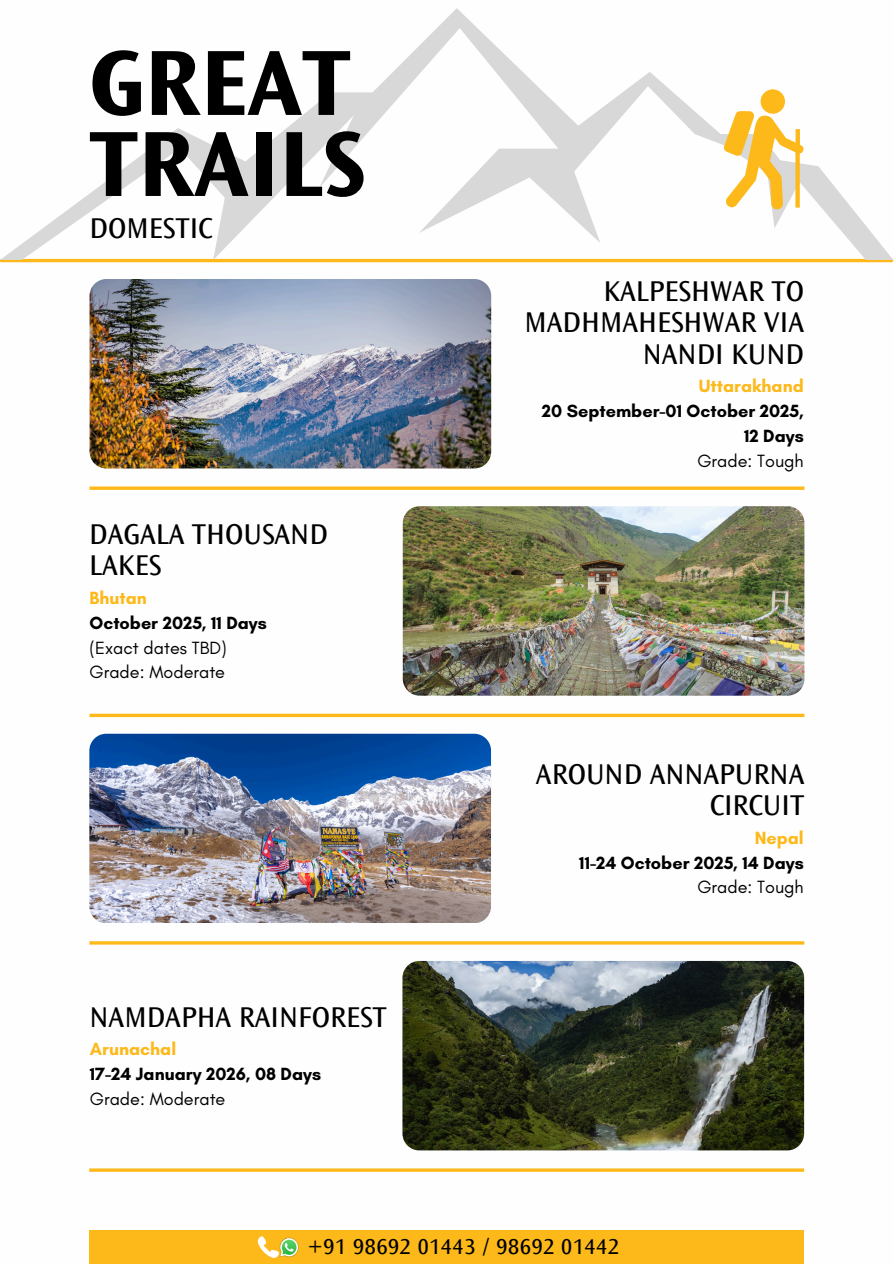
<style>
.page{position:relative;width:894px;height:1264px;background:#fff}
.page>*{position:absolute;margin:0;border:0;box-sizing:border-box;transform-origin:0 0}
.t1{font:700 96.6px/81px "Ocean Sans Std";color:#000}
.t2{font:30px/31.5px "Ocean Sans Std";color:#000;text-align:right}
.t3{font:22.5px "Ocean Sans Std";letter-spacing:.03em;color:#000}
.t4{font:700 18px "Glacial Indifference";color:#000}
.t5{font:18px "Glacial Indifference";color:#000}
.t6{font:700 18px "Glacial Indifference";color:#fdb91a}
</style>
<div class="page">
<hr style="left:1px;top:259px;width:890px;height:3px;background:#fdb91a">
<svg style="left:0;top:8px;width:892px;height:252px"></svg>
<svg style="left:723px;top:89px;width:80px;height:120px"></svg>
<img style="left:89px;top:279px;width:402px;height:189px;border-radius:17px">
<img style="left:402px;top:506px;width:402px;height:189px;border-radius:17px">
<svg style="left:89px;top:486px;width:715px;height:4px;background:#fdc33d"></svg>
<svg style="left:89px;top:713px;width:715px;height:4px;background:#fdc542"></svg>
<img style="left:89px;top:733px;width:402px;height:189px;border-radius:17px">
<hr style="left:89px;top:941px;width:715px;height:3px;background:#fdb91a">
<img style="left:402px;top:960px;width:401px;height:189px;border-radius:17px">
<hr style="left:89px;top:1168px;width:714px;height:3px;background:#fdb91a">
<div style="left:89px;top:1230px;width:715px;height:33px;background:#fdb91a"></div>
<svg style="left:258px;top:1236px;width:40px;height:21px"></svg>
<p class="t1" style="left:89px;top:53px;width:277px">GREAT<br>TRAILS</p>
<p class="t2" style="left:89px;top:216px;width:124px">DOMESTIC</p>
<p class="t2" style="left:89px;top:521px;width:240px;text-align:left">DAGALA THOUSAND<br>LAKES</p>
<p class="t6" style="left:89px;top:587px;width:59px">Bhutan</p>
<p class="t4" style="left:89px;top:611px;width:179px">October 2025, 11 Days</p>
<p class="t5" style="left:89px;top:636px;width:139px">(Exact dates TBD)</p>
<p class="t5" style="left:89px;top:661px;width:137px">Grade: Moderate</p>
<p class="t2" style="left:89px;top:1004px;width:299px">NAMDAPHA RAINFOREST</p>
<p class="t6" style="left:90px;top:1038px;width:88px">Arunachal</p>
<p class="t4" style="left:90px;top:1063px;width:233px">17-24 January 2026, 08 Days</p>
<h2 class="t5" style="left:90px;top:1087px;width:137px">Grade: Moderate</h2>
<h2 class="t2" style="left:524px;top:278px;width:281px">KALPESHWAR TO<br>MADHMAHESHWAR VIA<br>NANDI KUND</h2>
<p class="t6" style="left:698px;top:375px;width:106px">Uttarakhand</p>
<p class="t4" style="left:541px;top:400px;width:263px">20 September-01 October 2025,</p>
<p class="t4" style="left:743px;top:425px;width:61px">12 Days</p>
<p class="t5" style="left:697px;top:449px;width:108px">Grade: Tough</p>
<p class="t2" style="left:536px;top:761px;width:270px">AROUND ANNAPURNA<br>CIRCUIT</p>
<p class="t6" style="left:754px;top:826px;width:51px">Nepal</p>
<h2 class="t4" style="left:579px;top:851px;width:226px">11-24 October 2025, 14 Days</h2>
<p class="t5" style="left:697px;top:876px;width:108px">Grade: Tough</p>
<p class="t3" style="left:308px;top:1237px;width:313px">+91 98692 01443 / 98692 01442</p>
</div>
